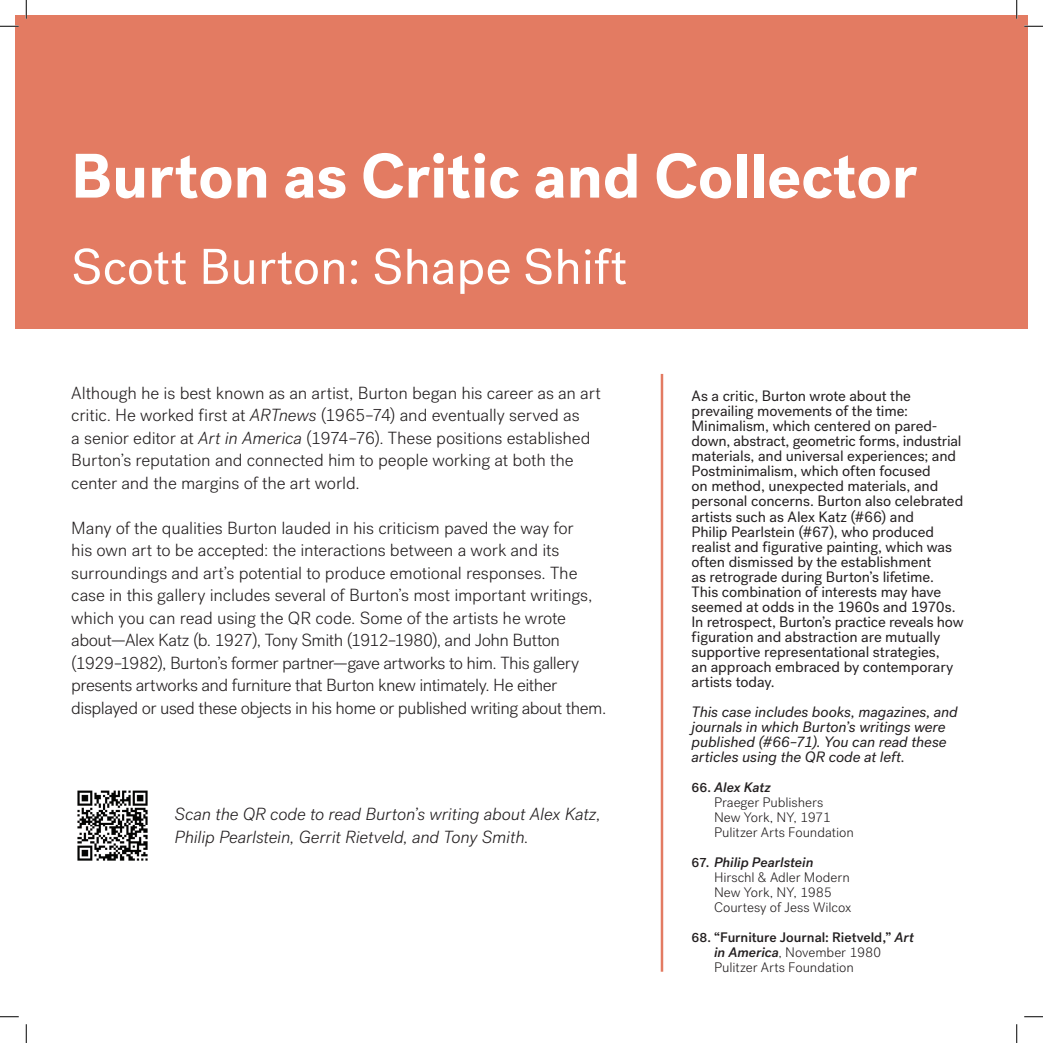
<style>
.page{position:relative;width:1043px;height:1043px;background:#fff}
.page>*{position:absolute;margin:0;border:0;box-sizing:border-box;transform-origin:0 0}
.t1{font:700 62.5px "Post Grotesk";color:#fff}
.t2{font:50px "Post Grotesk";color:#fff}
.t3{font:300 17.5px/22.5px "Post Grotesk";letter-spacing:-.01em;color:#231f20}
.t4{font:italic 300 17.5px/22.5px "Post Grotesk";letter-spacing:-.01em;color:#231f20}
.t5{font:15px/15px "Post Grotesk";letter-spacing:-.005em;color:#231f20}
.t6{font:italic 15px/15px "Post Grotesk";letter-spacing:-.005em;color:#231f20}
.t7{font:300 13.75px/15px "Post Grotesk";letter-spacing:-.005em;color:#231f20}
.s1{font-style:italic}
.s2{font-weight:500;font-size:13.12px}
.s3{font-weight:500;font-style:italic}
.s4{font-weight:500}
</style>
<div class="page">
<div style="left:15px;top:15px;width:1013px;height:314px;background:#e37b62"></div>
<hr style="left:660px;top:374px;width:3px;height:597px;background:#e37b62">
<img style="left:77px;top:790px;width:71px;height:71px">
<svg style="left:0;top:25px;width:19px;height:2px"></svg>
<svg style="left:1024px;top:25px;width:18px;height:2px"></svg>
<svg style="left:0;top:1016px;width:19px;height:1px"></svg>
<svg style="left:1024px;top:1016px;width:18px;height:1px"></svg>
<svg style="left:25px;top:0;width:2px;height:19px"></svg>
<svg style="left:25px;top:1024px;width:2px;height:18px"></svg>
<svg style="left:1016px;top:0;width:1px;height:19px"></svg>
<svg style="left:1016px;top:1024px;width:1px;height:18px"></svg>
<h1 class="t1" style="left:71px;top:136px;width:847px">Burton as Critic and Collector</h1>
<h2 class="t2" style="left:71px;top:237px;width:557px">Scott Burton: Shape Shift</h2>
<p class="t3" style="left:71px;top:381px;width:531px">Although he is best known as an artist, Burton began his career as an art critic. He worked first at <span class="s1">ARTnews</span> (1965–74) and eventually served as<br>a senior editor at <span class="s1">Art in America</span> (1974–76). These positions established Burton’s reputation and connected him to people working at both the center and the margins of the art world.</p>
<p class="t3" style="left:71px;top:516px;width:536px">Many of the qualities Burton lauded in his criticism paved the way for<br>his own art to be accepted: the interactions between a work and its surroundings and art’s potential to produce emotional responses. The case in this gallery includes several of Burton’s most important writings, which you can read using the QR code. Some of the artists he wrote about—Alex Katz (b. 1927), Tony Smith (1912–1980), and John Button (1929–1982), Burton’s former partner—gave artworks to him. This gallery presents artworks and furniture that Burton knew intimately. He either displayed or used these objects in his home or published writing about them.</p>
<p class="t4" style="left:175px;top:803px;width:427px">Scan the QR code to read Burton’s writing about Alex Katz,<br>Philip Pearlstein, Gerrit Rietveld, and Tony Smith.</p>
<p class="t5" style="left:691px;top:389px;width:273px">As a critic, Burton wrote about the prevailing movements of the time:<br>Minimalism, which centered on pared&shy;down, abstract, geometric forms, industrial materials, and universal experiences; and Postminimalism, which often focused<br>on method, unexpected materials, and personal concerns. Burton also celebrated artists such as Alex Katz (#66) and<br>Philip Pearlstein (#67), who produced realist and figurative painting, which was often dismissed by the establishment<br>as retrograde during Burton’s lifetime.<br>This combination of interests may have seemed at odds in the 1960s and 1970s.<br>In retrospect, Burton’s practice reveals how figuration and abstraction are mutually supportive representational strategies,<br>an approach embraced by contemporary artists today.</p>
<p class="t6" style="left:691px;top:704px;width:268px">This case includes books, magazines, and journals in which Burton’s writings were published (#66–71). You can read these articles using the QR code at left.</p>
<p class="t7" style="left:714px;top:779px;width:141px;text-indent:-22px"><span class="s2">66.</span> <span class="s3">Alex Katz<br></span>Praeger Publishers<br>New York, NY, 1971<br>Pulitzer Arts Foundation</p>
<p class="t7" style="left:714px;top:854px;width:139px;text-indent:-22px"><span class="s2">67.</span> <span class="s3">Philip Pearlstein<br></span>Hirschl &amp; Adler Modern<br>New York, NY, 1985<br>Courtesy of Jess Wilcox</p>
<p class="t7" style="left:714px;top:929px;width:202px;text-indent:-22px"><span class="s2">68.</span> <span class="s4">“Furniture Journal: Rietveld,”</span> <span class="s3">Art in America</span>, November 1980<br>Pulitzer Arts Foundation</p>
</div>
